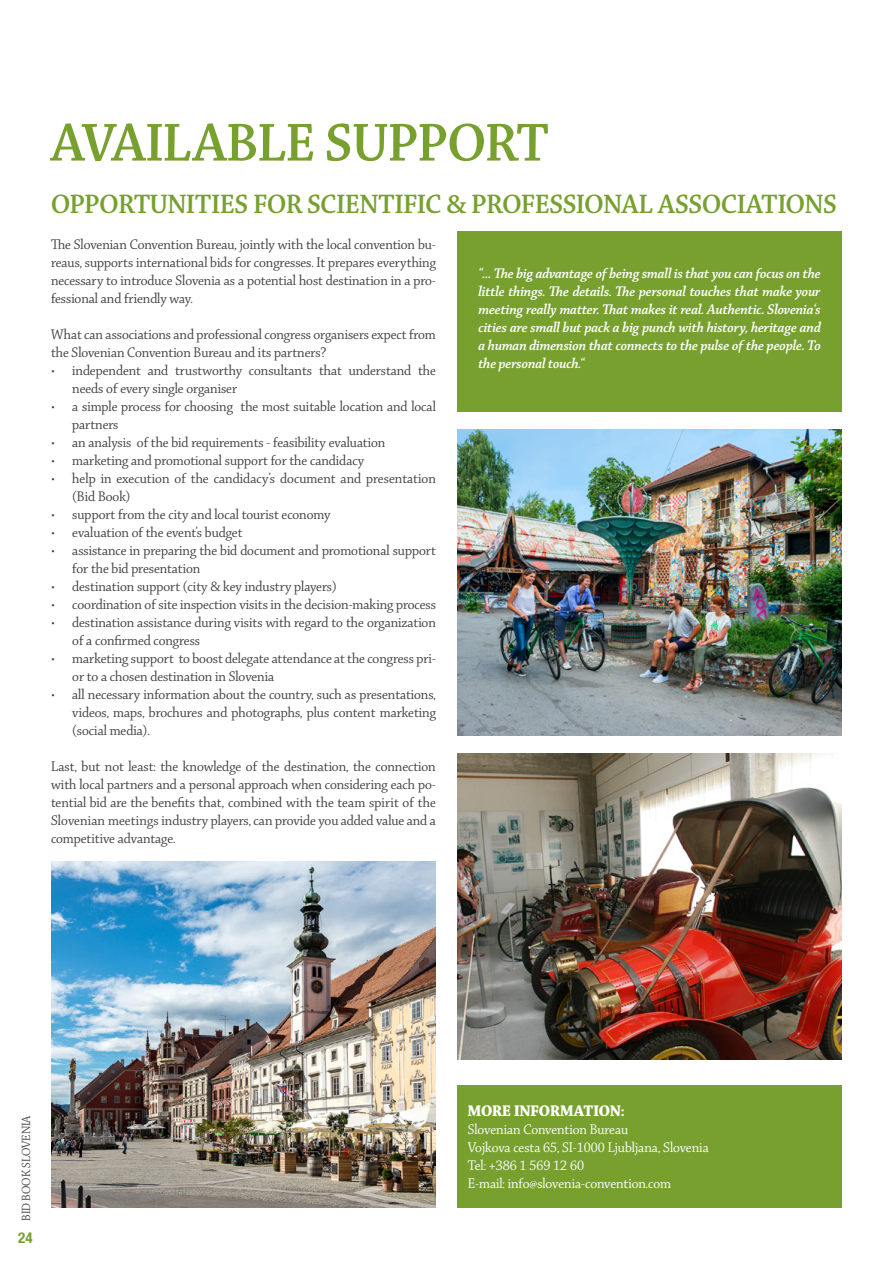
<style>
.page{position:relative;width:893px;height:1263px;background:#fff}
.page>*{position:absolute;margin:0;border:0;box-sizing:border-box;transform-origin:0 0}
.t1{font:57px "Chaparral Pro Semibold Disp";color:#77a02e}
.t2{font:28.5px "Chaparral Pro Semibold Disp";color:#77a02e}
.t3{font:16.5px "Chaparral Pro Bold Disp";color:#fff}
.t4{font:15px/18px "Chaparral Pro Disp";color:#414042}
.t5{font:15px/18px "Chaparral Pro Semibold It Disp";color:#fff;text-align:justify}
.t6{font:15px/18px "Chaparral Pro Disp";color:#fff}
.t7{font:700 condensed 15px "Helvetica Neue";color:#77a02e}
.t8{font:12.75px "Chaparral Pro Disp";color:#414042}
</style>
<div class="page">
<div style="left:457px;top:231px;width:385px;height:180px;background:#77a02e"></div>
<img style="left:457px;top:429px;width:385px;height:306px">
<img style="left:51px;top:861px;width:385px;height:347px">
<img style="left:457px;top:753px;width:385px;height:306px">
<div style="left:457px;top:1085px;width:385px;height:123px;background:#77a02e"></div>
<h1 class="t1" style="left:51px;top:113px;width:499px">AVAILABLE SUPPORT</h1>
<h2 class="t2" style="left:51px;top:189px;width:787px">OPPORTUNITIES FOR SCIENTIFIC &amp; PROFESSIONAL ASSOCIATIONS</h2>
<p class="t4" style="left:51px;top:236px;width:386px;text-align:justify">The Slovenian Convention Bureau, jointly with the local convention bu&shy;reaus, supports international bids for congresses. It prepares everything necessary to introduce Slovenia as a potential host destination in a pro&shy;fessional and friendly way.</p>
<p class="t4" style="left:51px;top:326px;width:386px">What can associations and professional congress organisers expect from the Slovenian Convention Bureau and its partners?</p>
<p class="t4" style="left:72px;top:362px;width:365px;text-indent:-21px">• independent and trustworthy consultants that understand the needs of every single organiser</p>
<p class="t4" style="left:72px;top:398px;width:365px;text-indent:-21px">• a simple process for choosing the most suitable location and local partners</p>
<p class="t4" style="left:51px;top:434px;width:336px">• an analysis of the bid requirements - feasibility evaluation</p>
<p class="t4" style="left:51px;top:452px;width:315px">• marketing and promotional support for the candidacy</p>
<p class="t4" style="left:72px;top:470px;width:365px;text-indent:-21px">• help in execution of the candidacy’s document and presentation (Bid Book)</p>
<p class="t4" style="left:51px;top:506px;width:281px">• support from the city and local tourist economy</p>
<p class="t4" style="left:51px;top:524px;width:193px">• evaluation of the event’s budget</p>
<p class="t4" style="left:72px;top:542px;width:365px;text-indent:-21px">• assistance in preparing the bid document and promotional support for the bid presentation</p>
<p class="t4" style="left:51px;top:578px;width:287px">• destination support (city &amp; key industry players)</p>
<p class="t4" style="left:51px;top:596px;width:386px">• coordination of site inspection visits in the decision-making process</p>
<p class="t4" style="left:72px;top:614px;width:365px;text-indent:-21px">• destination assistance during visits with regard to the organization of a confirmed congress</p>
<p class="t4" style="left:72px;top:650px;width:365px;text-indent:-21px">• marketing support to boost delegate attendance at the congress pri&shy;or to a chosen destination in Slovenia</p>
<p class="t4" style="left:72px;top:686px;width:365px;text-align:justify;text-indent:-21px">• all necessary information about the country, such as presentations, videos, maps, brochures and photographs, plus content marketing (social media).</p>
<p class="t4" style="left:51px;top:758px;width:386px;text-align:justify">Last, but not least: the knowledge of the destination, the connection with local partners and a personal approach when considering each po&shy;tential bid are the benefits that, combined with the team spirit of the Slovenian meetings industry players, can provide you added value and a competitive advantage.</p>
<p class="t5" style="left:478px;top:265px;width:344px">“… The big advantage of being small is that you can focus on the little things. The details. The personal touches that make your meeting really matter. That makes it real. Authentic. Slovenia‘s cities are small but pack a big punch with history, heritage and a human dimension that connects to the pulse of the people. To the personal touch.“</p>
<p class="t8" style="left:20px;top:1221px;width:107px;rotate:-90deg">BID BOOK SLOVENIA</p>
<p class="t7" style="left:18px;top:1225px;width:16px">24</p>
<p class="t3" style="left:468px;top:1101px;width:158px">MORE INFORMATION:</p>
<p class="t6" style="left:468px;top:1121px;width:242px">Slovenian Convention Bureau<br>Vojkova cesta 65, SI-1000 Ljubljana, Slovenia Tel: +386 1 569 12 60<br>E-mail: info@slovenia-convention.com</p>
</div>
